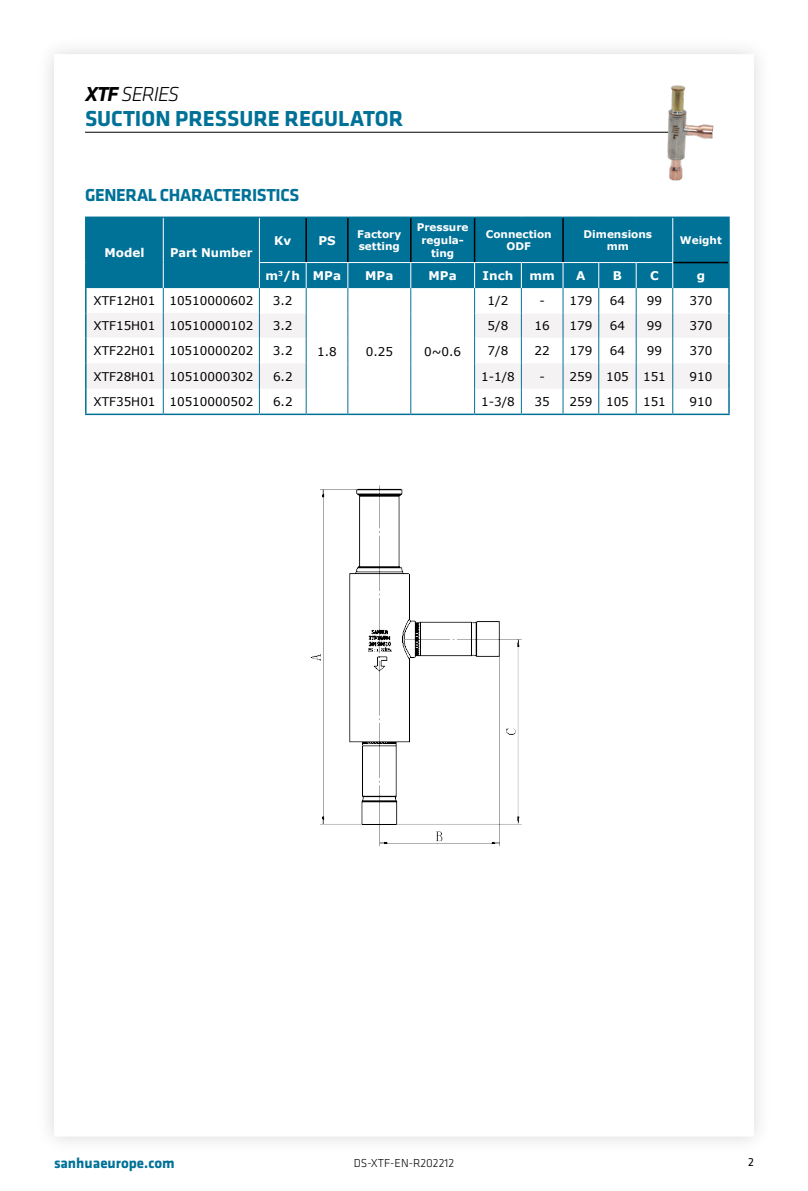
<style>
.page{position:relative;width:808px;height:1191px;background:#fff}
.page>*{position:absolute;margin:0;border:0;box-sizing:border-box;transform-origin:0 0}
.t1{font:700 22.5px "Klavika";color:#007197}
.t2{font:italic 300 21px "Klavika";letter-spacing:-.04em;color:#000}
.t3{font:700 18px "Klavika";letter-spacing:-.02em;color:#007197}
.t4{font:700 15px "Klavika";color:#007197}
.t5{font:12px "Verdana";color:#000}
.t6{font:700 12px "Verdana";color:#fff}
.t7{font:300 12px "Klavika";color:#000}
.t8{font:700 12px "Verdana";color:#fff;scale:.96 1}
.t9{font:12px "Klavika";color:#000}
.t10{font:700 10.5px/12.6px "Verdana";color:#fff;text-align:center}
.s1{font-weight:700}
</style>
<div class="page">
<hr style="left:85px;top:132px;width:601px;height:1px;background:#000">
<img style="left:310px;top:485px;width:212px;height:362px">
<img style="left:665px;top:85px;width:49px;height:96px">
<div style="left:87px;top:218px;width:641px;height:70px;background:#007197"></div>
<svg style="left:305px;top:313px;width:369px;height:76px;fill:#f4f2f2"></svg>
<svg style="left:305px;top:338px;width:367px;height:75px"></svg>
<hr style="left:305px;top:218px;width:2px;height:44px;background:#000">
<hr style="left:347px;top:218px;width:2px;height:44px;background:#000">
<hr style="left:410px;top:218px;width:1px;height:44px;background:#000">
<hr style="left:474px;top:218px;width:1px;height:44px;background:#000">
<hr style="left:562px;top:218px;width:2px;height:44px;background:#000">
<hr style="left:673px;top:262px;width:55px;height:1px;background:#000">
<hr style="left:673px;top:413px;width:57px;height:2px;background:#007197">
<hr style="left:259px;top:262px;width:47px;height:1px;background:#fff">
<hr style="left:306px;top:262px;width:42px;height:1px;background:#fff">
<hr style="left:348px;top:262px;width:63px;height:1px;background:#fff">
<hr style="left:411px;top:262px;width:64px;height:1px;background:#fff">
<hr style="left:475px;top:262px;width:46px;height:1px;background:#fff">
<hr style="left:521px;top:262px;width:42px;height:1px;background:#fff">
<hr style="left:563px;top:262px;width:36px;height:1px;background:#fff">
<hr style="left:599px;top:262px;width:37px;height:1px;background:#fff">
<hr style="left:636px;top:262px;width:37px;height:1px;background:#fff">
<hr style="left:163px;top:218px;width:1px;height:44px;background:#fff">
<hr style="left:259px;top:218px;width:1px;height:44px;background:#fff">
<hr style="left:672px;top:218px;width:1px;height:44px;background:#fff">
<hr style="left:85px;top:218px;width:2px;height:44px;background:#007197">
<hr style="left:85px;top:262px;width:2px;height:26px;background:#007197">
<hr style="left:85px;top:216px;width:78px;height:2px;background:#007197">
<hr style="left:163px;top:216px;width:96px;height:2px;background:#007197">
<hr style="left:259px;top:216px;width:47px;height:2px;background:#007197">
<hr style="left:306px;top:216px;width:42px;height:2px;background:#007197">
<hr style="left:348px;top:216px;width:63px;height:2px;background:#007197">
<hr style="left:411px;top:216px;width:64px;height:2px;background:#007197">
<hr style="left:475px;top:216px;width:46px;height:2px;background:#007197">
<hr style="left:521px;top:216px;width:42px;height:2px;background:#007197">
<hr style="left:563px;top:216px;width:36px;height:2px;background:#007197">
<hr style="left:599px;top:216px;width:37px;height:2px;background:#007197">
<hr style="left:636px;top:216px;width:37px;height:2px;background:#007197">
<hr style="left:673px;top:216px;width:57px;height:2px;background:#007197">
<hr style="left:728px;top:218px;width:2px;height:44px;background:#007197">
<hr style="left:728px;top:262px;width:2px;height:26px;background:#007197">
<hr style="left:85px;top:288px;width:2px;height:25px;background:#007197">
<svg style="left:347px;top:263px;width:1px;height:150px"></svg>
<svg style="left:410px;top:263px;width:1px;height:150px"></svg>
<svg style="left:672px;top:263px;width:1px;height:150px"></svg>
<hr style="left:728px;top:288px;width:2px;height:25px;background:#007197">
<hr style="left:728px;top:313px;width:2px;height:25px;background:#007197">
<hr style="left:728px;top:338px;width:2px;height:25px;background:#007197">
<hr style="left:728px;top:363px;width:2px;height:26px;background:#007197">
<hr style="left:728px;top:389px;width:2px;height:24px;background:#007197">
<hr style="left:85px;top:313px;width:2px;height:25px;background:#007197">
<hr style="left:85px;top:338px;width:2px;height:25px;background:#007197">
<hr style="left:85px;top:363px;width:2px;height:26px;background:#007197">
<hr style="left:85px;top:389px;width:2px;height:24px;background:#007197">
<hr style="left:85px;top:413px;width:78px;height:2px;background:#007197">
<hr style="left:163px;top:413px;width:96px;height:2px;background:#007197">
<svg style="left:86px;top:262px;width:174px;height:151px"></svg>
<hr style="left:259px;top:413px;width:47px;height:2px;background:#007197">
<svg style="left:306px;top:263px;width:1px;height:150px"></svg>
<svg style="left:474px;top:263px;width:1px;height:150px"></svg>
<svg style="left:521px;top:263px;width:1px;height:150px"></svg>
<svg style="left:563px;top:263px;width:1px;height:150px"></svg>
<svg style="left:598px;top:263px;width:1px;height:150px"></svg>
<svg style="left:636px;top:263px;width:1px;height:150px"></svg>
<hr style="left:306px;top:413px;width:42px;height:2px;background:#007197">
<hr style="left:348px;top:413px;width:63px;height:2px;background:#007197">
<hr style="left:411px;top:413px;width:64px;height:2px;background:#007197">
<hr style="left:475px;top:413px;width:46px;height:2px;background:#007197">
<hr style="left:521px;top:413px;width:42px;height:2px;background:#007197">
<hr style="left:563px;top:413px;width:36px;height:2px;background:#007197">
<hr style="left:599px;top:413px;width:37px;height:2px;background:#007197">
<hr style="left:636px;top:413px;width:37px;height:2px;background:#007197">
<h2 class="t2" style="left:85px;top:82px;width:96px"><span class="s1">XTF</span> SERIES</h2>
<h1 class="t1" style="left:85px;top:107px;width:320px">SUCTION PRESSURE REGULATOR</h1>
<h3 class="t3" style="left:85px;top:185px;width:216px">GENERAL CHARACTERISTICS</h3>
<p class="t6" style="left:104px;top:245px;width:42px">Model</p>
<p class="t8" style="left:170px;top:245px;width:88px">Part Number</p>
<p class="t6" style="left:274px;top:232px;width:19px">Kv</p>
<p class="t6" style="left:318px;top:232px;width:19px">PS</p>
<p class="t10" style="left:357px;top:228px;width:46px;text-align:left">Factory setting</p>
<p class="t10" style="left:417px;top:221px;width:53px">Pressure regula&shy;ting</p>
<p class="t10" style="left:486px;top:228px;width:67px">Connection<br>ODF</p>
<p class="t10" style="left:584px;top:228px;width:70px">Dimensions mm</p>
<p class="t10" style="left:680px;top:234px;width:44px">Weight</p>
<p class="t6" style="left:266px;top:268px;width:77px">m<sup>3</sup>/h MPa</p>
<p class="t6" style="left:365px;top:268px;width:30px">MPa</p>
<p class="t6" style="left:429px;top:268px;width:30px">MPa</p>
<p class="t6" style="left:483px;top:268px;width:32px">Inch</p>
<p class="t6" style="left:529px;top:268px;width:27px">mm</p>
<p class="t6" style="left:576px;top:268px;width:11px">A</p>
<p class="t6" style="left:613px;top:268px;width:11px">B</p>
<p class="t6" style="left:650px;top:268px;width:10px">C</p>
<p class="t6" style="left:697px;top:268px;width:10px">g</p>
<p class="t5" style="left:94px;top:293px;width:161px">XTF12H01 10510000602</p>
<p class="t5" style="left:273px;top:293px;width:21px">3.2</p>
<p class="t5" style="left:488px;top:293px;width:22px">1/2</p>
<p class="t5" style="left:539px;top:293px;width:54px">- 179</p>
<p class="t5" style="left:610px;top:293px;width:17px">64</p>
<p class="t5" style="left:647px;top:293px;width:17px">99</p>
<p class="t5" style="left:689px;top:293px;width:24px">370</p>
<p class="t5" style="left:94px;top:318px;width:161px">XTF15H01 10510000102</p>
<p class="t5" style="left:273px;top:318px;width:21px">3.2</p>
<p class="t5" style="left:488px;top:318px;width:22px">5/8</p>
<p class="t5" style="left:534px;top:318px;width:17px">16</p>
<p class="t5" style="left:569px;top:318px;width:24px">179</p>
<p class="t5" style="left:610px;top:318px;width:17px">64</p>
<p class="t5" style="left:647px;top:318px;width:17px">99</p>
<p class="t5" style="left:689px;top:318px;width:24px">370</p>
<p class="t5" style="left:94px;top:343px;width:161px">XTF22H01 10510000202</p>
<p class="t5" style="left:273px;top:343px;width:21px">3.2</p>
<p class="t5" style="left:488px;top:343px;width:22px">7/8</p>
<p class="t5" style="left:535px;top:343px;width:17px">22</p>
<p class="t5" style="left:569px;top:343px;width:24px">179</p>
<p class="t5" style="left:610px;top:343px;width:17px">64</p>
<p class="t5" style="left:647px;top:343px;width:17px">99</p>
<p class="t5" style="left:689px;top:343px;width:24px">370</p>
<p class="t5" style="left:94px;top:369px;width:161px">XTF28H01 10510000302</p>
<p class="t5" style="left:273px;top:369px;width:21px">6.2</p>
<p class="t5" style="left:481px;top:369px;width:35px">1-1/8</p>
<p class="t5" style="left:539px;top:369px;width:128px">- 259 105 151</p>
<p class="t5" style="left:689px;top:369px;width:24px">910</p>
<p class="t5" style="left:94px;top:394px;width:161px">XTF35H01 10510000502</p>
<p class="t5" style="left:273px;top:394px;width:21px">6.2</p>
<p class="t5" style="left:481px;top:394px;width:35px">1-3/8</p>
<p class="t5" style="left:535px;top:394px;width:17px">35</p>
<p class="t5" style="left:569px;top:394px;width:98px">259 105 151</p>
<p class="t5" style="left:689px;top:394px;width:24px">910</p>
<p class="t5" style="left:317px;top:344px;width:21px">1.8</p>
<p class="t5" style="left:366px;top:344px;width:29px">0.25</p>
<p class="t5" style="left:424px;top:344px;width:39px">0~0.6</p>
<p class="t4" style="left:54px;top:1155px;width:122px">sanhuaeurope.com</p>
<p class="t9" style="left:748px;top:1155px;width:7px">2</p>
<p class="t7" style="left:354px;top:1156px;width:102px">DS-XTF-EN-R202212</p>
</div>
